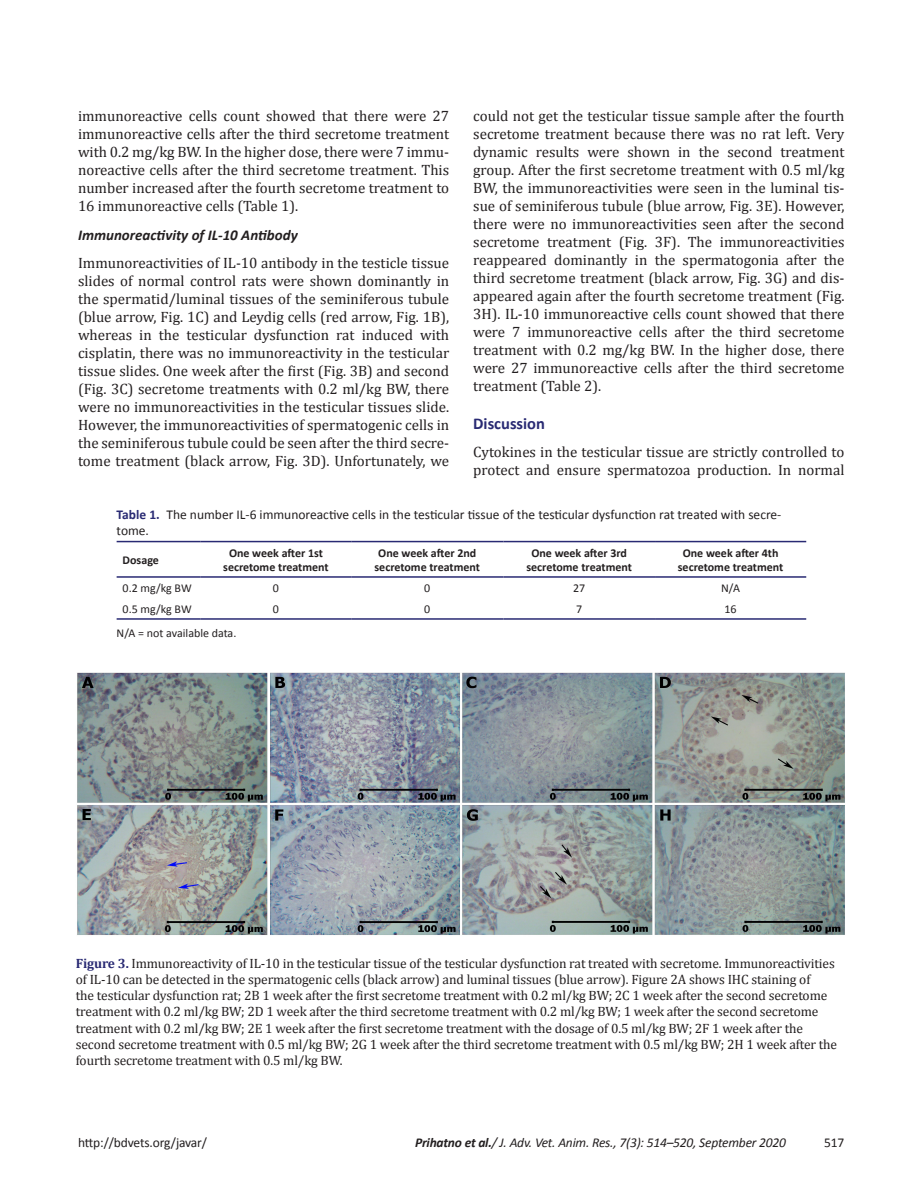
<style>
.page{position:relative;width:918px;height:1188px;background:#fff}
.page>*{position:absolute;margin:0;border:0;box-sizing:border-box;transform-origin:0 0}
.Head_A{font:700 16.5px "Calibri";color:#292a73}
.Para_1st{font:15px/18px "Cambria";color:#231f20;text-align:justify}
.Head_B{font:italic 700 15px "Calibri";color:#231f20}
.t1{font:13.5px/16.2px "Cambria";letter-spacing:-.01em;color:#231f20}
.Table_Caption{font:13.5px/16.2px "Calibri";color:#231f20}
.t2{font:italic 13.5px "Calibri";letter-spacing:-.015em;color:#231f20}
.Table_text{font:700 12px/14.4px "Calibri";color:#231f20;text-align:center}
.Table_text-2{font:12px "Calibri";color:#231f20}
.s1{font-weight:700;color:#292a73}
.s2{font-weight:700}
</style>
<div class="page">
<hr style="left:117px;top:541px;width:84px;height:1px;background:#292a73">
<hr style="left:201px;top:541px;width:150px;height:1px;background:#292a73">
<hr style="left:351px;top:541px;width:152px;height:1px;background:#292a73">
<hr style="left:503px;top:541px;width:152px;height:1px;background:#292a73">
<hr style="left:655px;top:541px;width:151px;height:1px;background:#292a73">
<hr style="left:117px;top:576px;width:84px;height:2px;background:#292a73">
<hr style="left:201px;top:576px;width:150px;height:2px;background:#292a73">
<hr style="left:351px;top:576px;width:152px;height:2px;background:#292a73">
<hr style="left:503px;top:576px;width:152px;height:2px;background:#292a73">
<hr style="left:655px;top:576px;width:151px;height:2px;background:#292a73">
<hr style="left:117px;top:618px;width:84px;height:2px;background:#292a73">
<hr style="left:201px;top:618px;width:150px;height:2px;background:#292a73">
<hr style="left:351px;top:618px;width:152px;height:2px;background:#292a73">
<hr style="left:503px;top:618px;width:152px;height:2px;background:#292a73">
<hr style="left:655px;top:618px;width:151px;height:2px;background:#292a73">
<img style="left:77px;top:672px;width:768px;height:263px">
<p class="Para_1st" style="left:473px;top:107px;width:373px">could not get the testicular tissue sample after the fourth secretome treatment because there was no rat left. Very dynamic results were shown in the second treatment group. After the first secretome treatment with 0.5 ml/kg BW, the immunoreactivities were seen in the luminal tis&shy;sue of seminiferous tubule (blue arrow, Fig. 3E). However, there were no immunoreactivities seen after the second secretome treatment (Fig. 3F). The immunoreactivities reappeared dominantly in the spermatogonia after the third secretome treatment (black arrow, Fig. 3G) and dis&shy;appeared again after the fourth secretome treatment (Fig.<br>3H). IL-10 immunoreactive cells count showed that there were 7 immunoreactive cells after the third secretome treatment with 0.2 mg/kg BW. In the higher dose, there were 27 immunoreactive cells after the third secretome treatment (Table 2).</p>
<p class="Head_A" style="left:473px;top:413px;width:73px">Discussion</p>
<p class="Para_1st" style="left:473px;top:443px;width:373px">Cytokines in the testicular tissue are strictly controlled to protect and ensure spermatozoa production. In normal</p>
<p class="Table_Caption" style="left:117px;top:505px;width:666px"><span class="s1">Table 1.</span> The number IL-6 immunoreactive cells in the testicular tissue of the testicular dysfunction rat treated with secre&shy;tome.</p>
<p class="Table_text" style="left:123px;top:552px;width:38px">Dosage</p>
<p class="Table_text" style="left:223px;top:545px;width:107px">One week after 1st secretome treatment</p>
<p class="Table_text" style="left:375px;top:545px;width:107px">One week after 2nd secretome treatment</p>
<p class="Table_text" style="left:526px;top:545px;width:107px">One week after 3rd secretome treatment</p>
<p class="Table_text" style="left:678px;top:545px;width:107px">One week after 4th secretome treatment</p>
<p class="Table_text-2" style="left:123px;top:581px;width:71px">0.2 mg/kg BW</p>
<p class="Table_text-2" style="left:273px;top:581px;width:8px">0</p>
<p class="Table_text-2" style="left:424px;top:581px;width:8px">0</p>
<p class="Table_text-2" style="left:573px;top:581px;width:14px">27</p>
<p class="Table_text-2" style="left:721px;top:581px;width:20px">N/A</p>
<p class="Table_text-2" style="left:123px;top:602px;width:71px">0.5 mg/kg BW</p>
<p class="Table_text-2" style="left:273px;top:602px;width:8px">0</p>
<p class="Table_text-2" style="left:424px;top:602px;width:8px">0</p>
<p class="Table_text-2" style="left:576px;top:602px;width:8px">7</p>
<p class="Table_text-2" style="left:725px;top:602px;width:14px">16</p>
<p class="Table_text-2" style="left:117px;top:626px;width:121px">N/A = not available data.</p>
<p class="Para_1st" style="left:78px;top:107px;width:373px">immunoreactive cells count showed that there were 27 immunoreactive cells after the third secretome treatment with 0.2 mg/kg BW. In the higher dose, there were 7 immu&shy;noreactive cells after the third secretome treatment. This number increased after the fourth secretome treatment to 16 immunoreactive cells (Table 1).</p>
<p class="Head_B" style="left:78px;top:225px;width:221px">Immunoreactivity of IL-10 Antibody</p>
<p class="Para_1st" style="left:78px;top:254px;width:373px">Immunoreactivities of IL-10 antibody in the testicle tissue slides of normal control rats were shown dominantly in the spermatid/luminal tissues of the seminiferous tubule (blue arrow, Fig. 1C) and Leydig cells (red arrow, Fig. 1B), whereas in the testicular dysfunction rat induced with cisplatin, there was no immunoreactivity in the testicular tissue slides. One week after the first (Fig. 3B) and second (Fig. 3C) secretome treatments with 0.2 ml/kg BW, there were no immunoreactivities in the testicular tissues slide.<br>However, the immunoreactivities of spermatogenic cells in the seminiferous tubule could be seen after the third secre&shy;tome treatment (black arrow, Fig. 3D). Unfortunately, we</p>
<p class="t1" style="left:76px;top:955px;width:763px"><span class="s1">Figure 3.</span> Immunoreactivity of IL-10 in the testicular tissue of the testicular dysfunction rat treated with secretome. Immunoreactivities of IL-10 can be detected in the spermatogenic cells (black arrow) and luminal tissues (blue arrow). Figure 2A shows IHC staining of<br>the testicular dysfunction rat; 2B 1 week after the first secretome treatment with 0.2 ml/kg BW; 2C 1 week after the second secretome treatment with 0.2 ml/kg BW; 2D 1 week after the third secretome treatment with 0.2 ml/kg BW; 1 week after the second secretome treatment with 0.2 ml/kg BW; 2E 1 week after the first secretome treatment with the dosage of 0.5 ml/kg BW; 2F 1 week after the second secretome treatment with 0.5 ml/kg BW; 2G 1 week after the third secretome treatment with 0.5 ml/kg BW; 2H 1 week after the fourth secretome treatment with 0.5 ml/kg BW.</p>
<p class="Table_Caption" style="left:78px;top:1133px;width:131px">http://bdvets.org/javar/</p>
<p class="t2" style="left:415px;top:1134px;width:372px"><span class="s2">Prihatno et al.</span>/ J. Adv. Vet. Anim. Res., 7(3): 514–520, September 2020</p>
<p class="Table_Caption" style="left:824px;top:1133px;width:22px">517</p>
</div>
